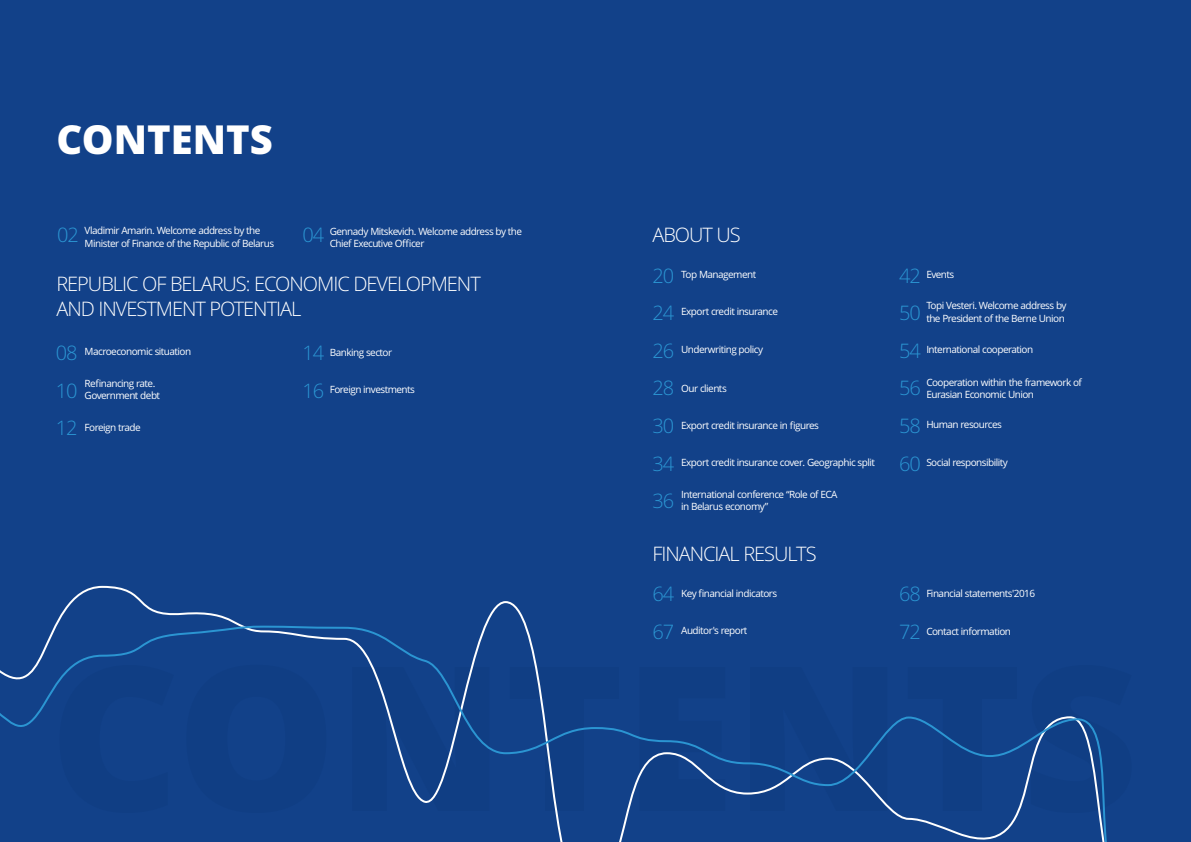
<style>
.page{position:relative;width:1191px;height:842px;background:#fff}
.page>*{position:absolute;margin:0;border:0;box-sizing:border-box;transform-origin:0 0}
.t1{font:800 40px "Open Sans";color:#fff}
.t2{font:300 20px/24.5px "Open Sans";letter-spacing:-.05em;color:#fff}
.t3{font:300 20px "Open Sans";letter-spacing:-.05em;color:#2b95d2}
.t4{font:10px/12.3px "Open Sans";letter-spacing:-.05em;color:#fff}
.s1{font-weight:300;font-size:20px;color:#2b95d2}
</style>
<div class="page">
<div style="left:0;top:0;width:604px;height:842px;background:#124189"></div>
<svg style="left:55px;top:585px;width:472px;height:40px"></svg>
<svg style="left:0;top:625px;width:595px;height:217px"></svg>
<div style="left:595px;top:0;width:596px;height:842px;background:#124189"></div>
<svg style="left:595px;top:716px;width:512px;height:126px"></svg>
<h1 class="t1" style="left:57px;top:123px;width:218px">CONTENTS</h1>
<p class="t4" style="left:85px;top:226px;width:191px;text-indent:-28px"><span class="s1">02</span> Vladimir Amarin. Welcome address by the<br>Minister of Finance of the Republic of Belarus</p>
<p class="t4" style="left:302px;top:226px;width:221px;text-indent:27px">Gennady Mitskevich. Welcome address by the<br><sup>04</sup> Chief Executive Officer</p>
<h2 class="t2" style="left:56px;top:274px;width:426px">REPUBLIC OF BELARUS: ECONOMIC DEVELOPMENT<br>AND INVESTMENT POTENTIAL</h2>
<p class="t4" style="left:56px;top:347px;width:137px"><span class="s1">08</span> Macroeconomic situation</p>
<p class="t4" style="left:302px;top:347px;width:91px"><span class="s1">14</span> Banking sector</p>
<p class="t4" style="left:56px;top:378px;width:106px;text-indent:29px">Refinancing rate.<br><sup>10</sup> Government debt</p>
<p class="t4" style="left:56px;top:422px;width:86px"><span class="s1">12</span> Foreign trade</p>
<p class="t4" style="left:302px;top:384px;width:114px"><span class="s1">16</span> Foreign investments</p>
<h2 class="t2" style="left:652px;top:224px;width:90px">ABOUT US</h2>
<p class="t4" style="left:652px;top:269px;width:105px"><span class="s1">20</span> Top Management</p>
<p class="t4" style="left:899px;top:269px;width:57px"><span class="s1">42</span> Events</p>
<p class="t4" style="left:652px;top:307px;width:127px"><span class="s1">24</span> Export credit insurance</p>
<p class="t4" style="left:652px;top:344px;width:112px"><span class="s1">26</span> Underwriting policy</p>
<p class="t4" style="left:899px;top:301px;width:169px;text-align:right">Topi Vesteri. Welcome address by<br><span class="s1">50</span> the President of the Berne Union</p>
<h2 class="t3" style="left:899px;top:343px;width:23px">54</h2>
<p class="t4" style="left:926px;top:344px;width:108px">International cooperation</p>
<h2 class="t3" style="left:652px;top:380px;width:23px">28</h2>
<p class="t4" style="left:681px;top:383px;width:47px">Our clients</p>
<h2 class="t3" style="left:652px;top:418px;width:23px">30</h2>
<p class="t4" style="left:681px;top:420px;width:139px">Export credit insurance in figures</p>
<h2 class="t3" style="left:652px;top:455px;width:23px">34</h2>
<p class="t4" style="left:681px;top:457px;width:195px">Export credit insurance cover. Geographic split</p>
<h2 class="t3" style="left:652px;top:493px;width:23px">36</h2>
<p class="t4" style="left:681px;top:489px;width:158px">International conference “Role of ECA in Belarus economy”</p>
<h2 class="t2" style="left:652px;top:543px;width:166px">FINANCIAL RESULTS</h2>
<p class="t4" style="left:926px;top:377px;width:157px">Cooperation within the framework of<br>Eurasian Economic Union</p>
<h2 class="t3" style="left:899px;top:380px;width:23px">56</h2>
<h2 class="t3" style="left:899px;top:418px;width:23px">58</h2>
<p class="t4" style="left:926px;top:420px;width:77px">Human resources</p>
<h2 class="t3" style="left:899px;top:455px;width:23px">60</h2>
<p class="t4" style="left:926px;top:457px;width:83px">Social responsibility</p>
<p class="t4" style="left:652px;top:588px;width:126px"><span class="s1">64</span> Key financial indicators</p>
<p class="t4" style="left:899px;top:588px;width:137px"><span class="s1">68</span> Financial statements'2016</p>
<p class="t4" style="left:652px;top:625px;width:96px"><span class="s1">67</span> Auditor's report</p>
<p class="t4" style="left:899px;top:626px;width:113px"><span class="s1">72</span> Contact information</p>
</div>
